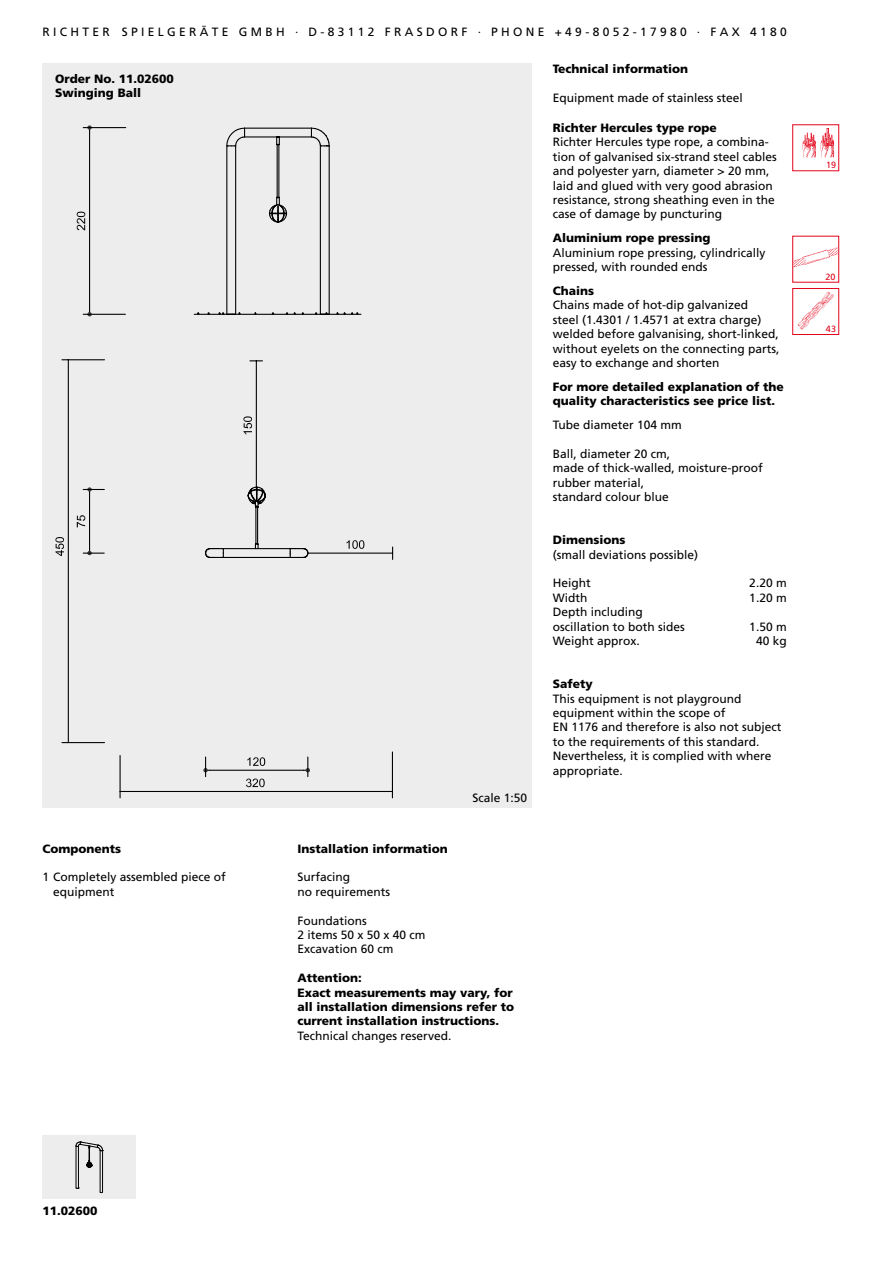
<style>
.page{position:relative;width:893px;height:1263px;background:#fff}
.page>*{position:absolute;margin:0;border:0;box-sizing:border-box;transform-origin:0 0}
.t1{font:12px/14.4px "Frutiger LT";color:#000}
.t2{font:900 12px/14.4px "Frutiger LT";color:#000}
.t3{font:9px "Frutiger LT";color:#e3051b}
</style>
<div class="page">
<img style="left:802px;top:128px;width:33px;height:30px">
<div style="left:792px;top:236px;width:47px;height:47px;border:1px solid #e3051b"></div>
<img style="left:793px;top:239px;width:45px;height:37px">
<img style="left:797px;top:291px;width:37px;height:39px">
<div style="left:792px;top:288px;width:47px;height:47px;border:1px solid #e3051b"></div>
<div style="left:43px;top:64px;width:488px;height:744px;background:#ededed"></div>
<div style="left:43px;top:1135px;width:93px;height:64px;background:#ededed"></div>
<hr style="left:78px;top:1146px;width:1px;height:42px;background:#000">
<hr style="left:102px;top:1150px;width:1px;height:42px;background:#000">
<hr style="left:100px;top:1150px;width:1px;height:42px;background:#000">
<svg style="left:76px;top:1142px;width:27px;height:33px"></svg>
<svg style="left:205px;top:533px;width:104px;height:25px"></svg>
<hr style="left:257px;top:507px;width:1px;height:37px;background:#000">
<hr style="left:255px;top:507px;width:1px;height:37px;background:#000">
<svg style="left:247px;top:479px;width:19px;height:30px"></svg>
<hr style="left:120px;top:755px;width:1px;height:43px;background:#000">
<hr style="left:392px;top:752px;width:1px;height:46px;background:#000">
<hr style="left:120px;top:791px;width:272px;height:1px;background:#000">
<svg style="left:246px;top:779px;width:19px;height:8px"></svg>
<hr style="left:210px;top:770px;width:94px;height:1px;background:#000">
<svg style="left:203px;top:757px;width:7px;height:20px"></svg>
<svg style="left:304px;top:757px;width:6px;height:20px"></svg>
<svg style="left:247px;top:757px;width:18px;height:9px"></svg>
<hr style="left:89px;top:494px;width:1px;height:55px;background:#000">
<svg style="left:83px;top:487px;width:21px;height:7px"></svg>
<svg style="left:83px;top:549px;width:21px;height:6px"></svg>
<svg style="left:77px;top:515px;width:8px;height:12px"></svg>
<hr style="left:62px;top:359px;width:42px;height:1px;background:#000">
<hr style="left:62px;top:742px;width:42px;height:1px;background:#000">
<hr style="left:68px;top:360px;width:1px;height:383px;background:#000">
<svg style="left:55px;top:537px;width:9px;height:19px"></svg>
<hr style="left:308px;top:553px;width:85px;height:1px;background:#000">
<svg style="left:347px;top:540px;width:17px;height:9px"></svg>
<svg style="left:250px;top:360px;width:12px;height:1px"></svg>
<hr style="left:256px;top:361px;width:1px;height:129px;background:#000">
<svg style="left:243px;top:416px;width:9px;height:18px"></svg>
<hr style="left:194px;top:314px;width:167px;height:1px;background:#000">
<svg style="left:206px;top:312px;width:5px;height:3px"></svg>
<hr style="left:141px;top:810px;width:237px;height:1px;background:#000">
<hr style="left:83px;top:127px;width:43px;height:1px;background:#000">
<hr style="left:83px;top:314px;width:42px;height:1px;background:#000">
<hr style="left:89px;top:132px;width:1px;height:178px;background:#000">
<svg style="left:87px;top:125px;width:5px;height:7px"></svg>
<svg style="left:87px;top:310px;width:5px;height:6px"></svg>
<svg style="left:77px;top:212px;width:8px;height:18px"></svg>
<svg style="left:217px;top:127px;width:142px;height:188px"></svg>
<p class="t1" style="left:43px;top:25px;width:746px">R I C H T E R S P I E L G E R Ä T E G M B H · D - 8 3 1 1 2 F R A S D O R F · P H O N E + 4 9 - 8 0 5 2 - 1 7 9 8 0 · F A X 4 1 8 0</p>
<p class="t2" style="left:55px;top:71px;width:120px">Order No. 11.02600<br>Swinging Ball</p>
<p class="t2" style="left:43px;top:841px;width:80px">Components</p>
<p class="t1" style="left:53px;top:870px;width:174px;text-indent:-11px">1 Completely assembled piece of equipment</p>
<p class="t1" style="left:473px;top:790px;width:56px">Scale 1:50</p>
<p class="t2" style="left:297px;top:841px;width:152px">Installation information</p>
<p class="t1" style="left:297px;top:870px;width:94px">Surfacing<br>no requirements</p>
<p class="t1" style="left:297px;top:913px;width:130px">Foundations<br>2 items 50 x 50 x 40 cm<br>Excavation 60 cm</p>
<p class="t2" style="left:297px;top:971px;width:218px">Attention:<br>Exact measurements may vary, for all installation dimensions refer to current installation instructions.</p>
<p class="t1" style="left:297px;top:1028px;width:155px">Technical changes reserved.</p>
<p class="t2" style="left:553px;top:62px;width:137px">Technical information</p>
<p class="t1" style="left:553px;top:91px;width:192px">Equipment made of stainless steel</p>
<p class="t2" style="left:553px;top:121px;width:165px">Richter Hercules type rope</p>
<p class="t1" style="left:553px;top:135px;width:226px">Richter Hercules type rope, a combina&shy;tion of galvanised six-strand steel cables and polyester yarn, diameter &gt; 20 mm, laid and glued with very good abrasion resistance, strong sheathing even in the case of damage by puncturing</p>
<p class="t2" style="left:553px;top:231px;width:159px">Aluminium rope pressing</p>
<p class="t1" style="left:553px;top:245px;width:214px">Aluminium rope pressing, cylindrically pressed, with rounded ends</p>
<p class="t2" style="left:553px;top:284px;width:43px">Chains</p>
<p class="t1" style="left:553px;top:298px;width:228px">Chains made of hot-dip galvanized<br>steel (1.4301 / 1.4571 at extra charge) welded before galvanising, short-linked, without eyelets on the connecting parts, easy to exchange and shorten</p>
<p class="t2" style="left:553px;top:379px;width:232px">For more detailed explanation of the quality characteristics see price list.</p>
<p class="t1" style="left:553px;top:418px;width:131px">Tube diameter 104 mm</p>
<p class="t1" style="left:553px;top:446px;width:212px">Ball, diameter 20 cm,<br>made of thick-walled, moisture-proof rubber material,<br>standard colour blue</p>
<p class="t2" style="left:553px;top:533px;width:74px">Dimensions</p>
<p class="t1" style="left:553px;top:547px;width:147px">(small deviations possible)</p>
<p class="t1" style="left:553px;top:576px;width:40px">Height</p>
<p class="t1" style="left:749px;top:576px;width:39px">2.20 m</p>
<p class="t1" style="left:553px;top:590px;width:36px">Width</p>
<p class="t1" style="left:749px;top:590px;width:39px">1.20 m</p>
<p class="t1" style="left:553px;top:605px;width:134px">Depth including oscillation to both sides</p>
<p class="t1" style="left:749px;top:619px;width:39px">1.50 m</p>
<p class="t1" style="left:553px;top:634px;width:88px">Weight approx.</p>
<p class="t1" style="left:756px;top:634px;width:32px">40 kg</p>
<p class="t2" style="left:553px;top:677px;width:41px">Safety</p>
<p class="t1" style="left:553px;top:691px;width:230px">This equipment is not playground equipment within the scope of<br>EN 1176 and therefore is also not subject to the requirements of this standard.<br>Nevertheless, it is complied with where appropriate.</p>
<p class="t3" style="left:826px;top:160px;width:12px">19</p>
<p class="t3" style="left:825px;top:271px;width:12px">20</p>
<p class="t3" style="left:826px;top:324px;width:12px">43</p>
<p class="t2" style="left:43px;top:1203px;width:57px">11.02600</p>
</div>
